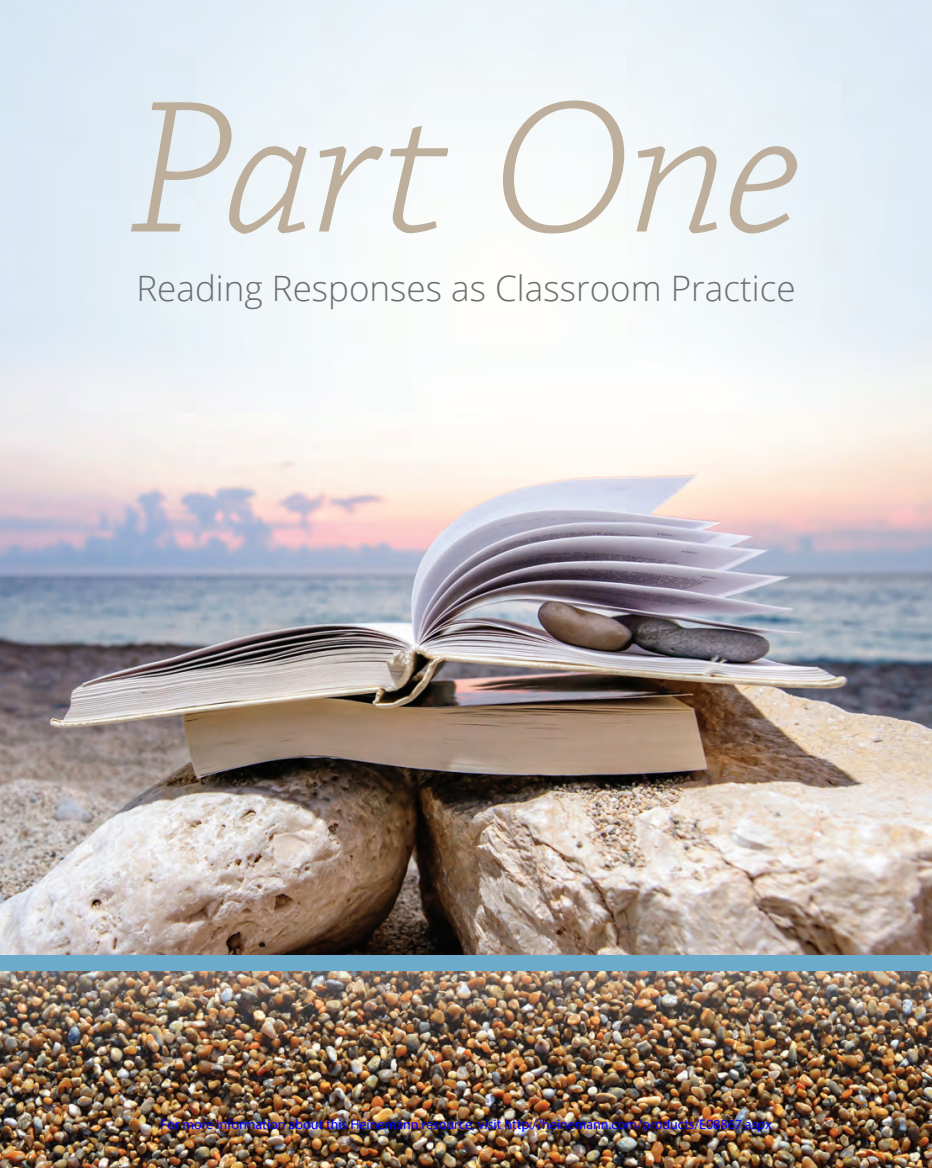
<style>
.page{position:relative;width:932px;height:1168px;background:#fff}
.page>*{position:absolute;margin:0;border:0;box-sizing:border-box;transform-origin:0 0}
.t1{font:197.75px "Chaparral Pro Light It Capt";letter-spacing:-.025em;color:#beae9c}
.t2{font:300 35px "Open Sans";color:#6c6d70}
.t3{font:14px "Myriad Pro";color:#00f}
</style>
<div class="page">
<img style="left:0;top:0;width:931px;height:955px">
<img style="left:0;top:971px;width:931px;height:197px">
<div style="left:0;top:955px;width:931px;height:16px;background:#6dabcd"></div>
<h1 class="t1" style="left:129px;top:59px;width:676px">Part One</h1>
<h2 class="t2" style="left:136px;top:265px;width:660px">Reading Responses as Classroom Practice</h2>
<p class="t3" style="left:160px;top:1116px;width:613px">For more information about this Heinemann resource, visit http://heinemann.com/products/E08867.aspx</p>
</div>
